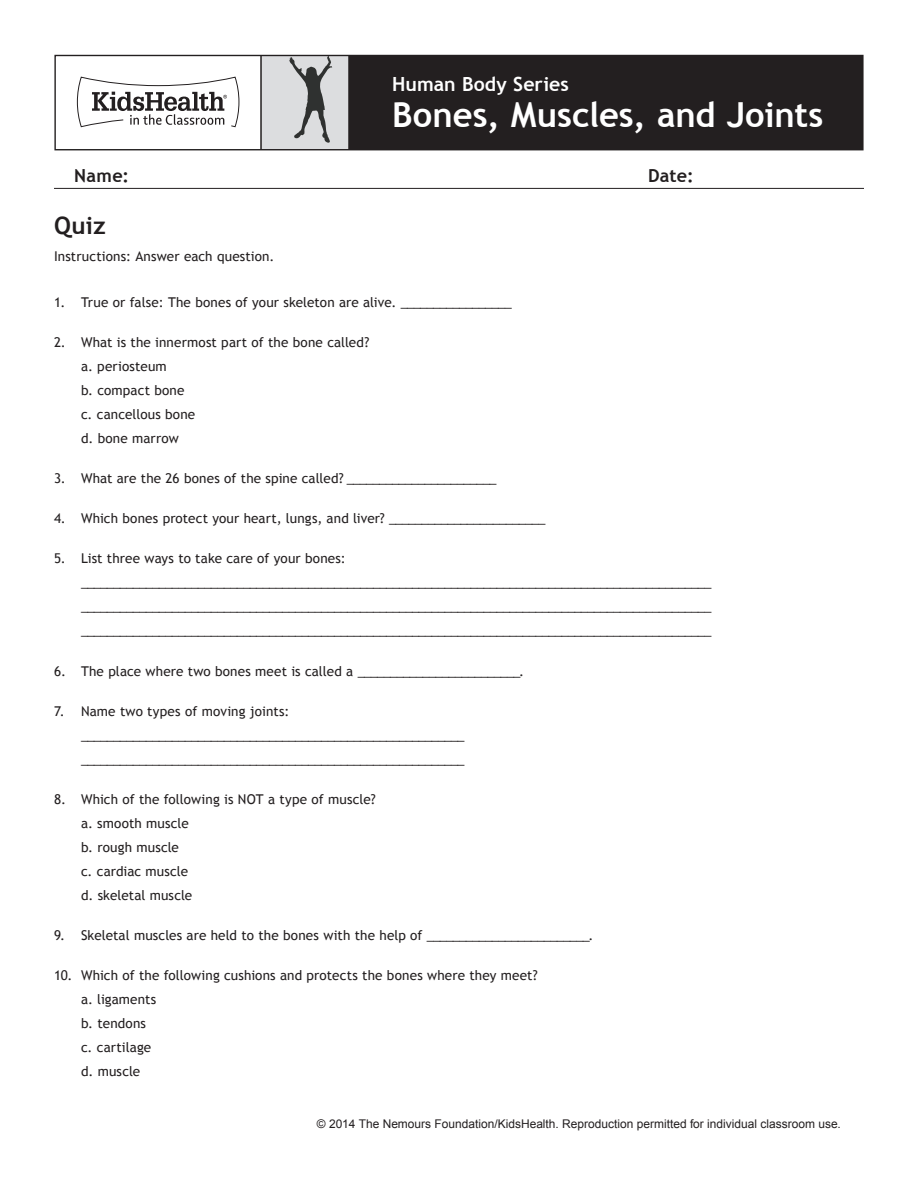
<style>
.page{position:relative;width:918px;height:1188px;background:#fff}
.page>*{position:absolute;margin:0;border:0;box-sizing:border-box;transform-origin:0 0}
.Handout_Header{font:700 34.5px "Trebuchet MS";color:#fff}
.Handout_Title{font:700 24px "Trebuchet MS";color:#231f20}
.Handout_Header-2{font:700 19.5px "Trebuchet MS";letter-spacing:.005em;color:#fff}
.t1{font:700 18px "Trebuchet MS";letter-spacing:.015em;color:#231f20}
.Handout_Title-2{font:13.5px/24px "Trebuchet MS";letter-spacing:.01em;color:#231f20}
.t2{font:12px "Arial";color:#231f20}
</style>
<div class="page">
<div style="left:261px;top:55px;width:88px;height:95px;background:#dcdddf"></div>
<div style="left:349px;top:55px;width:513px;height:95px;background:#231f20"></div>
<svg style="left:76px;top:76px;width:164px;height:52px"></svg>
<hr style="left:348px;top:55px;width:2px;height:95px;background:#231f20">
<hr style="left:260px;top:55px;width:2px;height:95px;background:#231f20">
<div style="left:54px;top:55px;width:810px;height:95px;border:1px solid #231f20"></div>
<svg style="left:289px;top:56px;width:44px;height:87px"></svg>
<hr style="left:54px;top:188px;width:810px;height:1px;background:#231f20">
<p class="Handout_Header-2" style="left:392px;top:71px;width:178px">Human Body Series</p>
<p class="Handout_Header" style="left:392px;top:93px;width:433px">Bones, Muscles, and Joints</p>
<h3 class="t1" style="left:74px;top:164px;width:56px">Name:</h3>
<h3 class="t1" style="left:648px;top:164px;width:47px">Date:</h3>
<p class="Handout_Title" style="left:54px;top:210px;width:53px">Quiz</p>
<p class="Handout_Title-2" style="left:54px;top:245px;width:222px">Instructions: Answer each question.</p>
<p class="Handout_Title-2" style="left:54px;top:290px;width:459px">1. True or false: The bones of your skeleton are alive. _________________</p>
<p class="Handout_Title-2" style="left:81px;top:330px;width:290px;text-indent:-27px">2. What is the innermost part of the bone called? a. periosteum<br>b. compact bone<br>c. cancellous bone<br>d. bone marrow</p>
<p class="Handout_Title-2" style="left:54px;top:466px;width:444px">3. What are the 26 bones of the spine called? _______________________</p>
<p class="Handout_Title-2" style="left:54px;top:507px;width:493px">4. Which bones protect your heart, lungs, and liver? ________________________</p>
<p class="Handout_Title-2" style="left:81px;top:547px;width:632px;text-indent:-27px">5. List three ways to take care of your bones: _________________________________________________________________________________________________ _________________________________________________________________________________________________ _________________________________________________________________________________________________</p>
<p class="Handout_Title-2" style="left:54px;top:659px;width:472px">6. The place where two bones meet is called a _________________________.</p>
<p class="Handout_Title-2" style="left:81px;top:699px;width:385px;text-indent:-27px">7. Name two types of moving joints: ___________________________________________________________ ___________________________________________________________</p>
<p class="Handout_Title-2" style="left:81px;top:787px;width:296px;text-indent:-27px">8. Which of the following is NOT a type of muscle? a. smooth muscle<br>b. rough muscle<br>c. cardiac muscle<br>d. skeletal muscle</p>
<p class="Handout_Title-2" style="left:54px;top:924px;width:541px">9. Skeletal muscles are held to the bones with the help of _________________________.</p>
<p class="Handout_Title-2" style="left:81px;top:964px;width:458px;text-indent:-27px">10. Which of the following cushions and protects the bones where they meet? a. ligaments<br>b. tendons<br>c. cartilage<br>d. muscle</p>
<p class="t2" style="left:317px;top:1116px;width:526px">© 2014 The Nemours Foundation/KidsHealth. Reproduction permitted for individual classroom use.</p>
</div>
